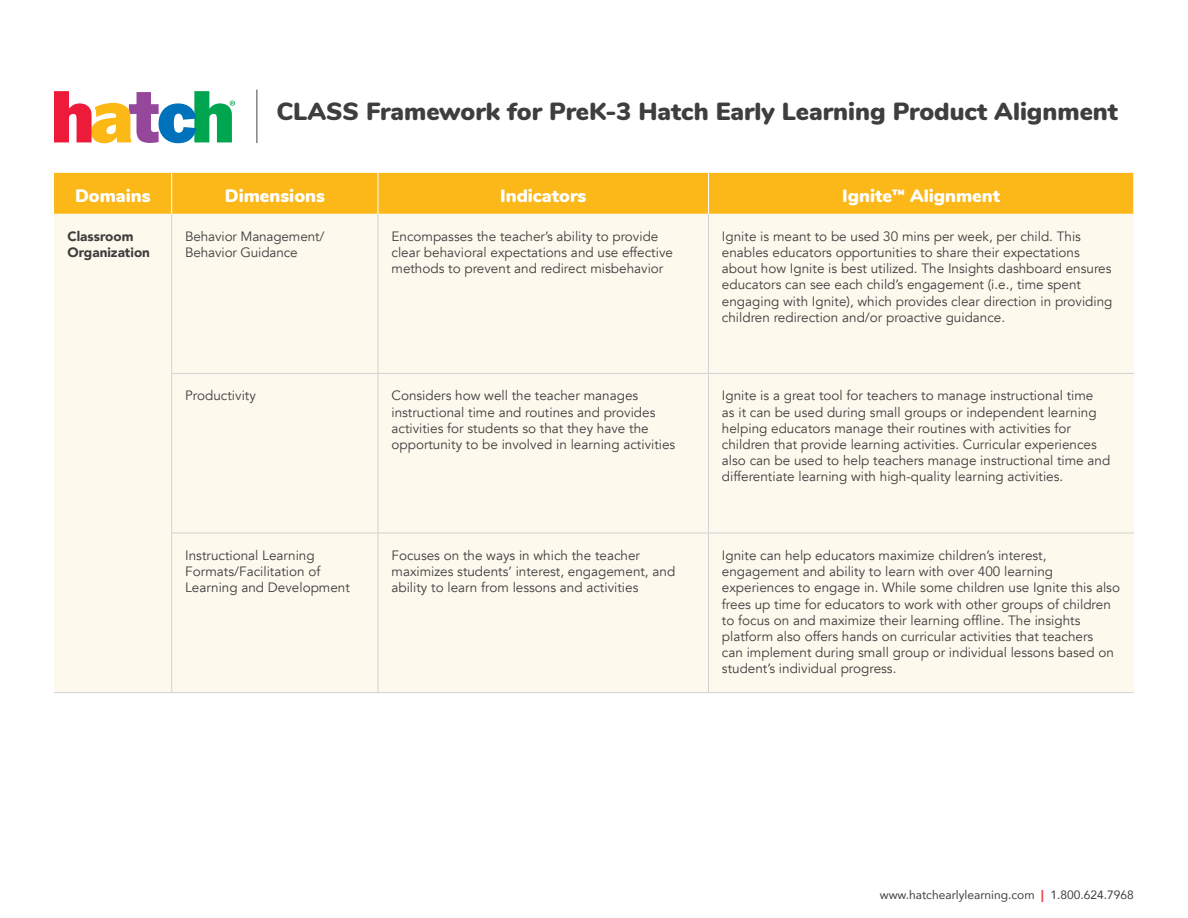
<style>
.page{position:relative;width:1188px;height:918px;background:#fff}
.page>*{position:absolute;margin:0;border:0;box-sizing:border-box;transform-origin:0 0}
.t1{font:900 24.75px "Nunito";color:#3e3e3f}
.t2{font:900 18px "Nunito";color:#fff}
.t3{font:13.5px/16.2px "Avenir";color:#3e3e3f}
.t4{font:900 13.5px/16.2px "Avenir";color:#3e3e3f}
.t5{font:12px "Avenir";color:#3e3e3f}
.s1{font-weight:900;color:#ee4048}
</style>
<div class="page">
<div style="left:54px;top:173px;width:1079px;height:41px;background:#fbb818"></div>
<div style="left:54px;top:214px;width:1080px;height:478px;background:#fef9ed"></div>
<hr style="left:171px;top:173px;width:1px;height:41px;background:#fff">
<hr style="left:54px;top:692px;width:118px;height:1px;background:#d1d2d4">
<hr style="left:171px;top:214px;width:1px;height:159px;background:#d1d2d4">
<hr style="left:378px;top:214px;width:1px;height:159px;background:#d1d2d4">
<hr style="left:708px;top:214px;width:1px;height:159px;background:#d1d2d4">
<hr style="left:172px;top:373px;width:206px;height:1px;background:#d1d2d4">
<hr style="left:171px;top:374px;width:1px;height:159px;background:#d1d2d4">
<hr style="left:378px;top:373px;width:330px;height:1px;background:#d1d2d4">
<hr style="left:378px;top:374px;width:1px;height:159px;background:#d1d2d4">
<hr style="left:708px;top:373px;width:426px;height:1px;background:#d1d2d4">
<hr style="left:708px;top:374px;width:1px;height:159px;background:#d1d2d4">
<hr style="left:172px;top:533px;width:206px;height:1px;background:#d1d2d4">
<hr style="left:171px;top:533px;width:1px;height:159px;background:#d1d2d4">
<hr style="left:378px;top:533px;width:330px;height:1px;background:#d1d2d4">
<hr style="left:378px;top:533px;width:1px;height:159px;background:#d1d2d4">
<hr style="left:708px;top:533px;width:426px;height:1px;background:#d1d2d4">
<hr style="left:708px;top:533px;width:1px;height:159px;background:#d1d2d4">
<hr style="left:172px;top:692px;width:206px;height:1px;background:#d1d2d4">
<hr style="left:378px;top:692px;width:330px;height:1px;background:#d1d2d4">
<hr style="left:708px;top:692px;width:426px;height:1px;background:#d1d2d4">
<hr style="left:378px;top:173px;width:1px;height:41px;background:#fff">
<hr style="left:708px;top:173px;width:1px;height:41px;background:#fff">
<hr style="left:256px;top:90px;width:1px;height:53px;background:#57585a">
<svg style="left:54px;top:91px;width:181px;height:52px"></svg>
<p class="t1" style="left:276px;top:93px;width:843px">CLASS Framework for PreK-3 Hatch Early Learning Product Alignment</p>
<p class="t2" style="left:75px;top:183px;width:77px">Domains</p>
<p class="t2" style="left:225px;top:183px;width:102px">Dimensions</p>
<p class="t2" style="left:500px;top:183px;width:88px">Indicators</p>
<p class="t2" style="left:842px;top:183px;width:159px">Ignite<sup>™</sup> Alignment</p>
<p class="t4" style="left:68px;top:228px;width:84px">Classroom<br>Organization</p>
<p class="t3" style="left:185px;top:228px;width:141px">Behavior Management/<br>Behavior Guidance</p>
<p class="t3" style="left:392px;top:228px;width:283px">Encompasses the teacher’s ability to provide clear behavioral expectations and use effective methods to prevent and redirect misbehavior</p>
<p class="t3" style="left:722px;top:228px;width:392px">Ignite is meant to be used 30 mins per week, per child. This enables educators opportunities to share their expectations about how Ignite is best utilized. The Insights dashboard ensures educators can see each child’s engagement (i.e., time spent engaging with Ignite), which provides clear direction in providing children redirection and/or proactive guidance.</p>
<p class="t3" style="left:185px;top:388px;width:72px">Productivity</p>
<p class="t3" style="left:392px;top:388px;width:285px">Considers how well the teacher manages instructional time and routines and provides activities for students so that they have the opportunity to be involved in learning activities</p>
<p class="t3" style="left:722px;top:388px;width:390px">Ignite is a great tool for teachers to manage instructional time<br>as it can be used during small groups or independent learning helping educators manage their routines with activities for children that provide learning activities. Curricular experiences also can be used to help teachers manage instructional time and differentiate learning with high-quality learning activities.</p>
<p class="t3" style="left:185px;top:548px;width:166px">Instructional Learning<br>Formats/Facilitation of<br>Learning and Development</p>
<p class="t3" style="left:392px;top:548px;width:285px">Focuses on the ways in which the teacher maximizes students’ interest, engagement, and ability to learn from lessons and activities</p>
<p class="t3" style="left:722px;top:548px;width:400px">Ignite can help educators maximize children’s interest, engagement and ability to learn with over 400 learning experiences to engage in. While some children use Ignite this also frees up time for educators to work with other groups of children to focus on and maximize their learning offline. The insights platform also offers hands on curricular activities that teachers<br>can implement during small group or individual lessons based on student’s individual progress.</p>
<p class="t5" style="left:880px;top:885px;width:256px">www.hatchearlylearning.com <span class="s1">|</span> 1.800.624.7968</p>
</div>
